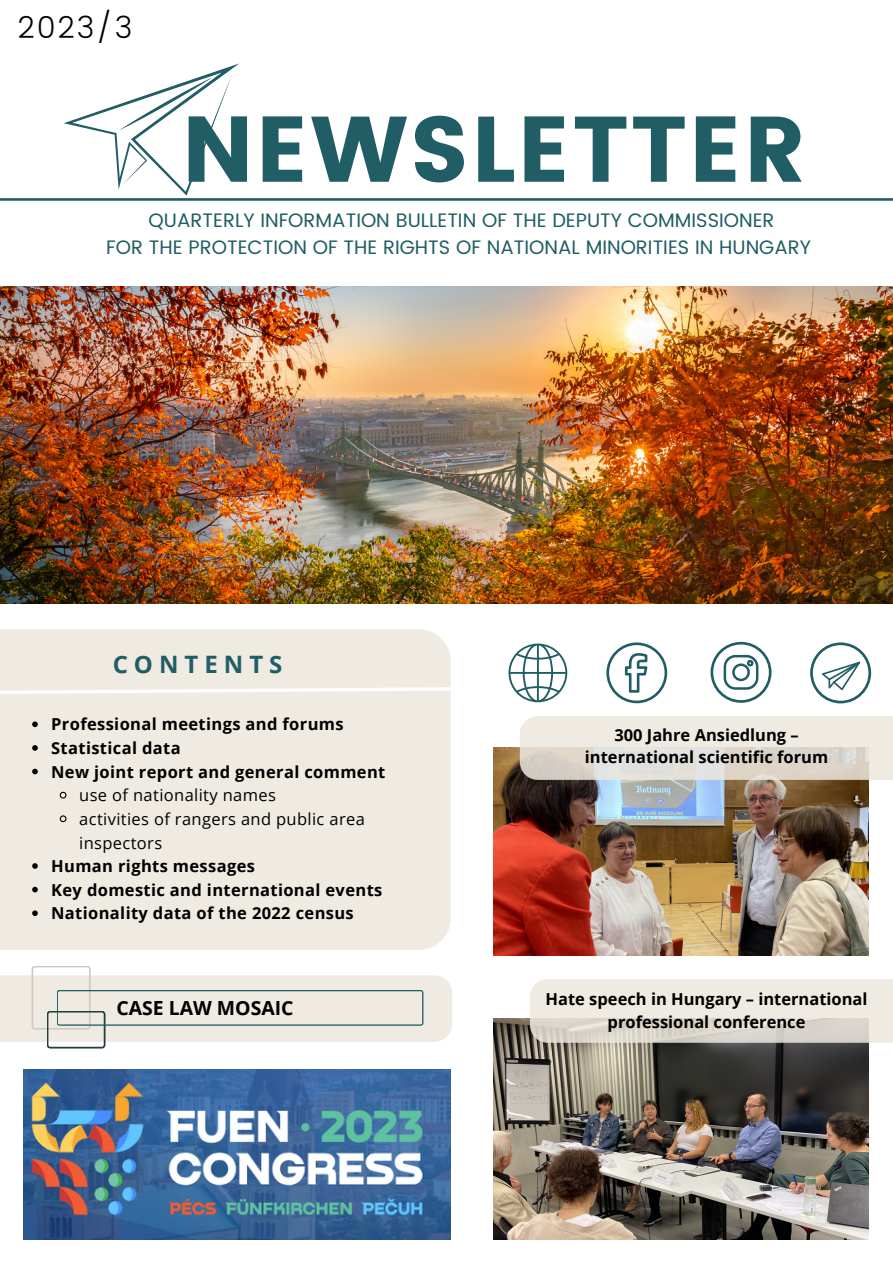
<style>
.page{position:relative;width:893px;height:1264px;background:#fff}
.page>*{position:absolute;margin:0;border:0;box-sizing:border-box;transform-origin:0 0}
.t1{font:92.85px "Poppins";letter-spacing:.02em;color:#215d65}
.t2{font:300 30px "Poppins";color:#000}
.t3{font:700 24px "Open Sans";letter-spacing:.25em;color:#215d65}
.t4{font:19.5px "Poppins";color:#215d65}
.t5{font:700 19.35px "Open Sans";color:#000}
.t6{font:700 16.5px "Open Sans";letter-spacing:.02em;color:#000}
.t7{font:700 16.5px/22.5px "Open Sans";color:#000;text-align:center}
.t8{font:16.5px/23.5px "Open Sans";letter-spacing:.02em;color:#000}
</style>
<div class="page">
<div style="left:0;top:629px;width:451px;height:321px;background:#efebe3"></div>
<svg style="left:0;top:685px;width:451px;height:11px"></svg>
<img style="left:493px;top:748px;width:375px;height:207px">
<img style="left:493px;top:1018px;width:375px;height:221px">
<svg style="left:0;top:966px;width:452px;height:82px"></svg>
<svg style="left:519px;top:716px;width:373px;height:64px;background:#e5e1d9"></svg>
<svg style="left:530px;top:979px;width:362px;height:63px;background:#e7e2da"></svg>
<img style="left:0;top:286px;width:892px;height:317px">
<img style="left:23px;top:1069px;width:427px;height:170px">
<svg style="left:32px;top:721px;width:6px;height:6px"></svg>
<svg style="left:32px;top:745px;width:6px;height:5px"></svg>
<svg style="left:32px;top:768px;width:6px;height:6px"></svg>
<svg style="left:59px;top:791px;width:8px;height:8px"></svg>
<svg style="left:59px;top:814px;width:8px;height:9px"></svg>
<svg style="left:32px;top:863px;width:6px;height:5px"></svg>
<svg style="left:32px;top:886px;width:6px;height:6px"></svg>
<svg style="left:32px;top:910px;width:6px;height:6px"></svg>
<svg style="left:0;top:63px;width:892px;height:138px"></svg>
<svg style="left:606px;top:642px;width:61px;height:61px"></svg>
<svg style="left:508px;top:643px;width:59px;height:59px"></svg>
<svg style="left:710px;top:642px;width:61px;height:60px"></svg>
<svg style="left:810px;top:642px;width:61px;height:61px"></svg>
<p class="t2" style="left:17px;top:11px;width:116px">2023/3</p>
<p class="t1" style="left:182px;top:95px;width:625px">NEWSLETTER</p>
<p class="t4" style="left:149px;top:209px;width:627px">QUARTERLY INFORMATION BULLETIN OF THE DEPUTY COMMISSIONER</p>
<p class="t4" style="left:106px;top:236px;width:706px">FOR THE PROTECTION OF THE RIGHTS OF NATIONAL MINORITIES IN HUNGARY</p>
<p class="t3" style="left:113px;top:647px;width:171px">CONTENTS</p>
<p class="t6" style="left:51px;top:713px;width:294px">Professional meetings and forums</p>
<p class="t6" style="left:51px;top:736px;width:131px">Statistical data</p>
<p class="t6" style="left:51px;top:760px;width:336px">New joint report and general comment</p>
<p class="t8" style="left:79px;top:783px;width:198px">use of nationality names</p>
<p class="t8" style="left:79px;top:806px;width:287px">activities of rangers and public area inspectors</p>
<p class="t6" style="left:51px;top:854px;width:205px">Human rights messages</p>
<p class="t6" style="left:51px;top:878px;width:332px">Key domestic and international events</p>
<p class="t6" style="left:51px;top:901px;width:304px">Nationality data of the 2022 census</p>
<p class="t5" style="left:116px;top:994px;width:179px">CASE LAW MOSAIC</p>
<p class="t7" style="left:614px;top:723px;width:186px">300 Jahre Ansiedlung –</p>
<p class="t7" style="left:585px;top:745px;width:245px">international scientific forum</p>
<p class="t7" style="left:545px;top:987px;width:323px">Hate speech in Hungary – international professional conference</p>
</div>
